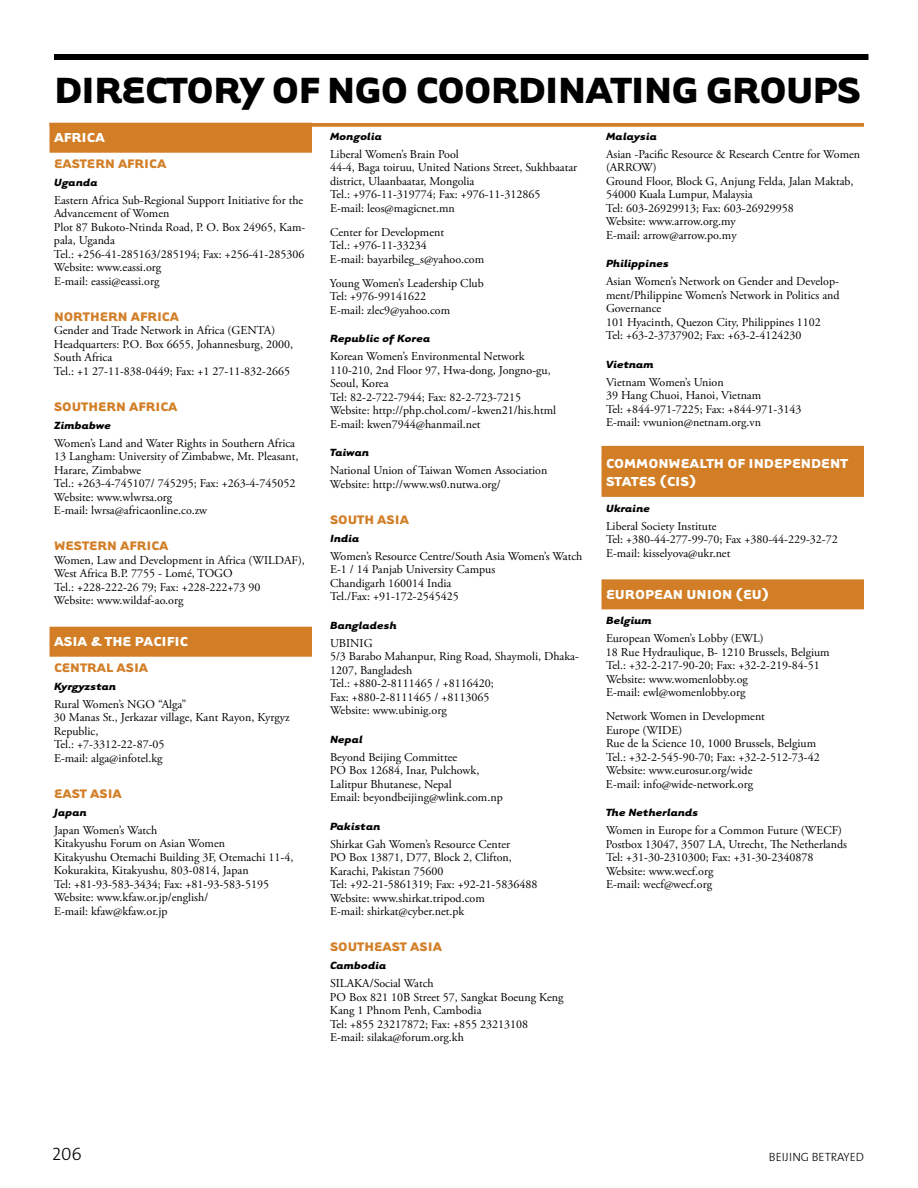
<style>
.page{position:relative;width:918px;height:1188px;background:#fff}
.page>*{position:absolute;margin:0;border:0;box-sizing:border-box;transform-origin:0 0}
.t1{font:700 42px "Tarzana Wide";letter-spacing:-.03em;color:#000}
.t2{font:18px "The Sans Light Caps";color:#000}
.t3{font:700 15px/18px "Tarzana Wide";color:#fff}
.t4{font:700 14.25px "Tarzana Wide";color:#d27e26}
.t5{font:12px/13.5px "Adobe Garamond Pro";color:#000}
.t6{font:italic 700 12px "Tarzana Wide";color:#000}
.t7{font:12px "The Sans Light Caps";color:#000}
</style>
<div class="page">
<div style="left:50px;top:123px;width:262px;height:30px;background:#d27e26"></div>
<div style="left:50px;top:627px;width:262px;height:30px;background:#d27e26"></div>
<div style="left:602px;top:446px;width:262px;height:51px;background:#d27e26"></div>
<div style="left:602px;top:579px;width:262px;height:30px;background:#d27e26"></div>
<div style="left:54px;top:54px;width:815px;height:6px;background:#000"></div>
<svg style="left:312px;top:123px;width:552px;height:4px;background:#d48633"></svg>
<h1 class="t1" style="left:54px;top:62px;width:809px">DIRECTORY OF NGO COORDINATING GROUPS</h1>
<p class="t3" style="left:54px;top:128px;width:52px">AFRICA</p>
<p class="t4" style="left:54px;top:154px;width:114px">EASTERN AFRICA</p>
<p class="t6" style="left:54px;top:174px;width:45px">Uganda</p>
<p class="t5" style="left:54px;top:194px;width:253px">Eastern Africa Sub-Regional Support Initiative for the Advancement of Women<br>Plot 87 Bukoto-Ntinda Road, P. O. Box 24965, Kam&shy;pala, Uganda<br>Tel.: +256-41-285163/285194; Fax: +256-41-285306<br>Website: www.eassi.org<br>E-mail: eassi@eassi.org</p>
<p class="t4" style="left:54px;top:307px;width:127px">NORTHERN AFRICA</p>
<p class="t5" style="left:54px;top:324px;width:241px">Gender and Trade Network in Africa (GENTA)<br>Headquarters: P.O. Box 6655, Johannesburg, 2000, South Africa<br>Tel.: +1 27-11-838-0449; Fax: +1 27-11-832-2665</p>
<p class="t4" style="left:54px;top:397px;width:125px">SOUTHERN AFRICA</p>
<p class="t6" style="left:54px;top:417px;width:59px">Zimbabwe</p>
<p class="t5" style="left:54px;top:437px;width:246px">Women’s Land and Water Rights in Southern Africa 13 Langham: University of Zimbabwe, Mt. Pleasant, Harare, Zimbabwe<br>Tel.: +263-4-745107/ 745295; Fax: +263-4-745052<br>Website: www.wlwrsa.org<br>E-mail: lwrsa@africaonline.co.zw</p>
<p class="t4" style="left:54px;top:536px;width:116px">WESTERN AFRICA</p>
<p class="t5" style="left:54px;top:554px;width:252px">Women, Law and Development in Africa (WILDAF), West Africa B.P. 7755 - Lomé, TOGO<br>Tel.: +228-222-26 79; Fax: +228-222+73 90<br>Website: www.wildaf-ao.org</p>
<p class="t3" style="left:54px;top:632px;width:135px">ASIA &amp; THE PACIFIC</p>
<p class="t4" style="left:54px;top:658px;width:96px">CENTRAL ASIA</p>
<p class="t6" style="left:54px;top:678px;width:64px">Kyrgyzstan</p>
<p class="t5" style="left:54px;top:698px;width:237px">Rural Women’s NGO “Alga”<br>30 Manas St., Jerkazar village, Kant Rayon, Kyrgyz<br>Republic,<br>Tel.: +7-3312-22-87-05<br>E-mail: alga@infotel.kg</p>
<p class="t4" style="left:54px;top:784px;width:69px">EAST ASIA</p>
<p class="t6" style="left:54px;top:804px;width:34px">Japan</p>
<p class="t5" style="left:54px;top:824px;width:241px">Japan Women’s Watch<br>Kitakyushu Forum on Asian Women<br>Kitakyushu Otemachi Building 3F, Otemachi 11-4, Kokurakita, Kitakyushu, 803-0814, Japan<br>Tel: +81-93-583-3434; Fax: +81-93-583-5195<br>Website: www.kfaw.or.jp/english/<br>E-mail: kfaw@kfaw.or.jp</p>
<p class="t6" style="left:330px;top:128px;width:54px">Mongolia</p>
<p class="t5" style="left:330px;top:148px;width:249px">Liberal Women’s Brain Pool<br>44-4, Baga toiruu, United Nations Street, Sukhbaatar district, Ulaanbaatar, Mongolia<br>Tel.: +976-11-319774; Fax: +976-11-312865<br>E-mail: leos@magicnet.mn</p>
<p class="t5" style="left:330px;top:226px;width:156px">Center for Development<br>Tel.: +976-11-33234<br>E-mail: bayarbileg_s@yahoo.com</p>
<p class="t5" style="left:330px;top:277px;width:155px">Young Women’s Leadership Club<br>Tel: +976-99141622<br>E-mail: zlec9@yahoo.com</p>
<p class="t6" style="left:330px;top:331px;width:102px">Republic of Korea</p>
<p class="t5" style="left:330px;top:350px;width:228px">Korean Women’s Environmental Network 110-210, 2nd Floor 97, Hwa-dong, Jongno-gu, Seoul, Korea<br>Tel: 82-2-722-7944; Fax: 82-2-723-7215<br>Website: http://php.chol.com/~kwen21/his.html E-mail: kwen7944@hanmail.net</p>
<p class="t6" style="left:330px;top:445px;width:41px">Taiwan</p>
<p class="t5" style="left:330px;top:464px;width:219px">National Union of Taiwan Women Association<br>Website: http://www.ws0.nutwa.org/</p>
<p class="t4" style="left:330px;top:510px;width:81px">SOUTH ASIA</p>
<p class="t6" style="left:330px;top:530px;width:31px">India</p>
<p class="t5" style="left:330px;top:550px;width:254px">Women’s Resource Centre/South Asia Women’s Watch E-1 / 14 Panjab University Campus<br>Chandigarh 160014 India<br>Tel./Fax: +91-172-2545425</p>
<p class="t6" style="left:330px;top:617px;width:68px">Bangladesh</p>
<p class="t5" style="left:330px;top:637px;width:250px">UBINIG<br>5/3 Barabo Mahanpur, Ring Road, Shaymoli, Dhaka-<br>1207, Bangladesh<br>Tel.: +880-2-8111465 / +8116420;<br>Fax: +880-2-8111465 / +8113065<br>Website: www.ubinig.org</p>
<p class="t6" style="left:330px;top:731px;width:35px">Nepal</p>
<p class="t5" style="left:330px;top:751px;width:174px">Beyond Beijing Committee<br>PO Box 12684, Inar, Pulchowk,<br>Lalitpur Bhutanese, Nepal<br>Email: beyondbeijing@wlink.com.np</p>
<p class="t6" style="left:330px;top:818px;width:52px">Pakistan</p>
<p class="t5" style="left:330px;top:838px;width:209px">Shirkat Gah Women’s Resource Center<br>PO Box 13871, D77, Block 2, Clifton, Karachi, Pakistan 75600<br>Tel: +92-21-5861319; Fax: +92-21-5836488<br>Website: www.shirkat.tripod.com<br>E-mail: shirkat@cyber.net.pk</p>
<p class="t4" style="left:330px;top:938px;width:114px">SOUTHEAST ASIA</p>
<p class="t6" style="left:330px;top:958px;width:58px">Cambodia</p>
<p class="t5" style="left:330px;top:977px;width:235px">SILAKA/Social Watch<br>PO Box 821 10B Street 57, Sangkat Boeung Keng<br>Kang 1 Phnom Penh, Cambodia<br>Tel: +855 23217872; Fax: +855 23213108<br>E-mail: silaka@forum.org.kh</p>
<p class="t6" style="left:606px;top:128px;width:53px">Malaysia</p>
<p class="t5" style="left:606px;top:148px;width:256px">Asian -Pacific Resource &amp; Research Centre for Women (ARROW)<br>Ground Floor, Block G, Anjung Felda, Jalan Maktab, 54000 Kuala Lumpur, Malaysia<br>Tel: 603-26929913; Fax: 603-26929958<br>Website: www.arrow.org.my<br>E-mail: arrow@arrow.po.my</p>
<p class="t6" style="left:606px;top:256px;width:65px">Philippines</p>
<p class="t5" style="left:606px;top:275px;width:235px">Asian Women’s Network on Gender and Develop&shy;ment/Philippine Women’s Network in Politics and Governance<br>101 Hyacinth, Quezon City, Philippines 1102<br>Tel: +63-2-3737902; Fax: +63-2-4124230</p>
<p class="t6" style="left:606px;top:356px;width:49px">Vietnam</p>
<p class="t5" style="left:606px;top:376px;width:197px">Vietnam Women’s Union<br>39 Hang Chuoi, Hanoi, Vietnam<br>Tel: +844-971-7225; Fax: +844-971-3143<br>E-mail: vwunion@netnam.org.vn</p>
<p class="t3" style="left:606px;top:454px;width:243px">COMMONWEALTH OF INDEPENDENT<br>STATES (CIS)</p>
<p class="t6" style="left:606px;top:500px;width:46px">Ukraine</p>
<p class="t5" style="left:606px;top:520px;width:233px">Liberal Society Institute<br>Tel: +380-44-277-99-70; Fax +380-44-229-32-72<br>E-mail: kisselyova@ukr.net</p>
<p class="t3" style="left:606px;top:584px;width:165px">EUROPEAN UNION (EU)</p>
<p class="t6" style="left:606px;top:613px;width:47px">Belgium</p>
<p class="t5" style="left:606px;top:632px;width:225px">European Women’s Lobby (EWL)<br>18 Rue Hydraulique, B- 1210 Brussels, Belgium Tel.: +32-2-217-90-20; Fax: +32-2-219-84-51<br>Website: www.womenlobby.og<br>E-mail: ewl@womenlobby.org</p>
<p class="t5" style="left:606px;top:710px;width:215px">Network Women in Development<br>Europe (WIDE)<br>Rue de la Science 10, 1000 Brussels, Belgium Tel.: +32-2-545-90-70; Fax: +32-2-512-73-42<br>Website: www.eurosur.org/wide<br>E-mail: info@wide-network.org</p>
<p class="t6" style="left:606px;top:805px;width:94px">The Netherlands</p>
<p class="t5" style="left:606px;top:824px;width:243px">Women in Europe for a Common Future (WECF)<br>Postbox 13047, 3507 LA, Utrecht, The Netherlands Tel: +31-30-2310300; Fax: +31-30-2340878<br>Website: www.wecf.org<br>E-mail: wecf@wecf.org</p>
<h2 class="t2" style="left:52px;top:1139px;width:31px">206</h2>
<p class="t7" style="left:769px;top:1147px;width:97px">BEIJING BETRAYED</p>
</div>
